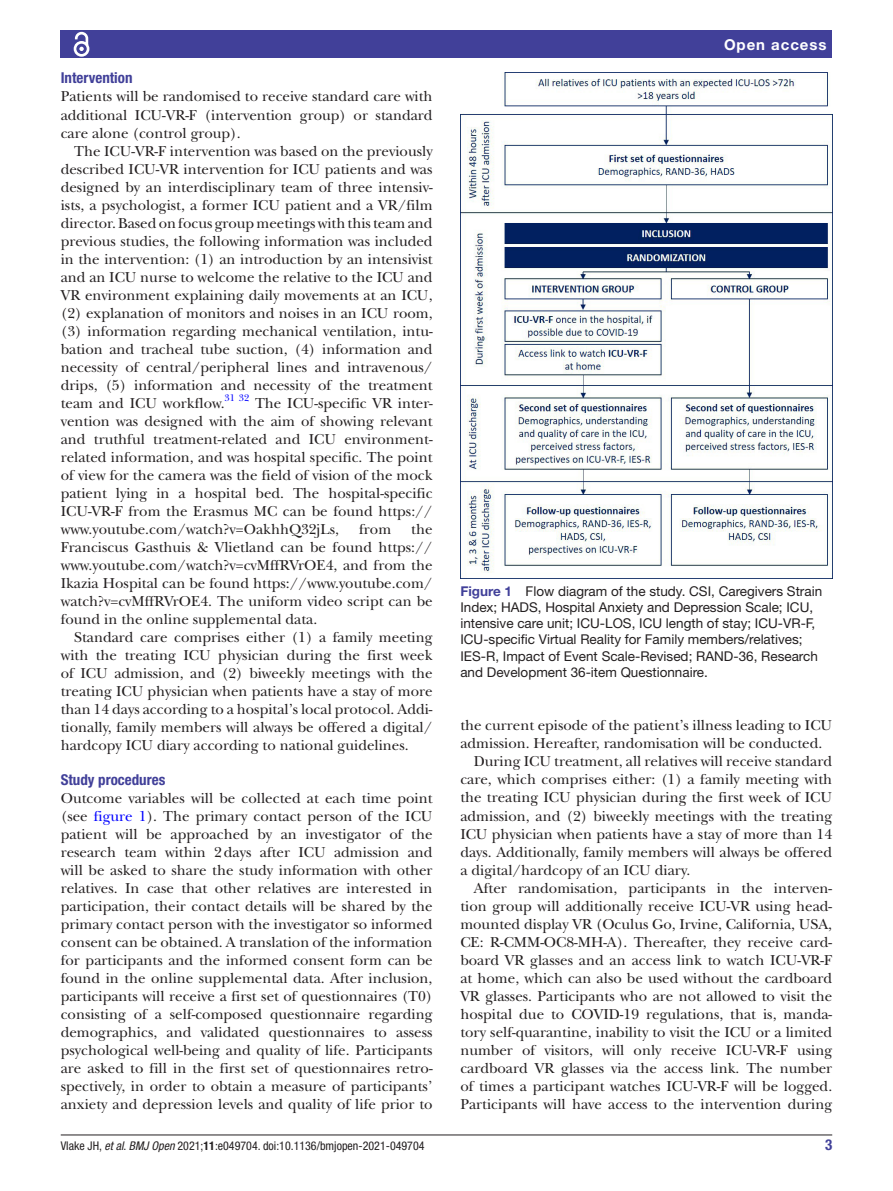
<style>
.page{position:relative;width:893px;height:1191px;background:#fff}
.page>*{position:absolute;margin:0;border:0;box-sizing:border-box;transform-origin:0 0}
.t1{font:15px/18px "New Baskerville";color:#231f20;text-align:justify}
.t2{font:700 condensed 15px "Helvetica Neue LT Std";color:#414099}
.t3{font:700 15px "Helvetica Neue LT Std";letter-spacing:.065em;color:#fff}
.t4{font:13.5px/16.2px "Helvetica Neue LT Std";color:#231f20}
.t5{font:condensed 12px "Helvetica Neue LT Std";color:#231f20}
.t6{font:9.9px "New Baskerville";color:#00f}
.s1{color:#00f}
.s2{font-weight:700;color:#414099}
.s3{font-style:italic}
.s4{font-weight:700}
</style>
<div class="page">
<hr style="left:61px;top:1134px;width:771px;height:1px;background:#231f20">
<div style="left:61px;top:31px;width:771px;height:27px;background:#414099"></div>
<svg style="left:73px;top:31px;width:17px;height:26px"></svg>
<img style="left:460px;top:73px;width:372px;height:505px">
<p class="t2" style="left:61px;top:69px;width:73px">Intervention</p>
<p class="t1" style="left:61px;top:88px;width:373px">Patients will be randomised to receive standard care with additional ICU-VR-F (intervention group) or standard care alone (control group).</p>
<p class="t1" style="left:61px;top:142px;width:373px;text-indent:14px">The ICU-VR-F intervention was based on the previously described ICU-VR intervention for ICU patients and was designed by an interdisciplinary team of three intensiv&shy;ists, a psychologist, a former ICU patient and a VR/film director. Based on focus group meetings with this team and previous studies, the following information was included in the intervention: (1) an introduction by an intensivist and an ICU nurse to welcome the relative to the ICU and VR environment explaining daily movements at an ICU, (2) explanation of monitors and noises in an ICU room, (3) information regarding mechanical ventilation, intu&shy;bation and tracheal tube suction, (4) information and necessity of central/peripheral lines and intravenous/ drips, (5) information and necessity of the treatment team and ICU workflow.</p>
<p class="t6" style="left:225px;top:392px;width:26px">31 32</p>
<p class="t1" style="left:61px;top:394px;width:373px;text-indent:194px">The ICU-specific VR inter&shy;vention was designed with the aim of showing relevant and truthful treatment-related and ICU environment&shy;related information, and was hospital specific. The point of view for the camera was the field of vision of the mock patient lying in a hospital bed. The hospital-specific ICU-VR-F from the Erasmus MC can be found https:// www.youtube.com/watch?v=OakhhQ32jLs,</p>
<p class="t1" style="left:61px;top:520px;width:373px;text-indent:351px">the Franciscus Gasthuis &amp; Vlietland can be found https:// www.youtube.com/watch?v=cvMffRVrOE4, and from the Ikazia Hospital can be found https://www.youtube.com/ watch?v=cvMffRVrOE4. The uniform video script can be found in the online supplemental data.</p>
<p class="t1" style="left:61px;top:628px;width:373px;text-indent:13px">Standard care comprises either (1) a family meeting with the treating ICU physician during the first week of ICU admission, and (2) biweekly meetings with the treating ICU physician when patients have a stay of more than 14 days according to a hospital’s local protocol. Addi&shy;tionally, family members will always be offered a digital/ hardcopy ICU diary according to national guidelines.</p>
<p class="t2" style="left:61px;top:771px;width:106px">Study procedures</p>
<p class="t1" style="left:61px;top:789px;width:373px">Outcome variables will be collected at each time point (see <span class="s1">figure 1</span>). The primary contact person of the ICU patient will be approached by an investigator of the research team within 2days after ICU admission and will be asked to share the study information with other relatives. In case that other relatives are interested in participation, their contact details will be shared by the primary contact person with the investigator so informed consent can be obtained. A translation of the information for participants and the informed consent form can be found in the online supplemental data. After inclusion, participants will receive a first set of questionnaires (T0) consisting of a self-composed questionnaire regarding demographics, and validated questionnaires to assess psychological well-being and quality of life. Participants are asked to fill in the first set of questionnaires retro&shy;spectively, in order to obtain a measure of participants’ anxiety and depression levels and quality of life prior to</p>
<p class="t1" style="left:359px;top:520px;width:34px">from</p>
<p class="t3" style="left:724px;top:35px;width:104px">Open access</p>
<p class="t4" style="left:460px;top:583px;width:363px"><span class="s2">Figure 1</span> Flow diagram of the study. CSI, Caregivers Strain Index; HADS, Hospital Anxiety and Depression Scale; ICU, intensive care unit; ICU-LOS, ICU length of stay; ICU-VR-F, ICU-specific Virtual Reality for Family members/relatives; IES-R, Impact of Event Scale-Revised; RAND-36, Research and Development 36-item Questionnaire.</p>
<p class="t1" style="left:460px;top:716px;width:373px">the current episode of the patient’s illness leading to ICU</p>
<p class="t1" style="left:460px;top:734px;width:364px">admission. Hereafter, randomisation will be conducted.</p>
<p class="t1" style="left:474px;top:752px;width:360px">During ICU treatment, all relatives will receive standard</p>
<p class="t1" style="left:460px;top:770px;width:373px">care, which comprises either: (1) a family meeting with</p>
<p class="t1" style="left:460px;top:788px;width:373px">the treating ICU physician during the first week of ICU</p>
<p class="t1" style="left:460px;top:806px;width:373px">admission, and (2) biweekly meetings with the treating</p>
<p class="t1" style="left:460px;top:824px;width:373px">ICU physician when patients have a stay of more than 14</p>
<p class="t1" style="left:460px;top:843px;width:373px">days. Additionally, family members will always be offered</p>
<p class="t1" style="left:460px;top:861px;width:231px">a digital/hardcopy of an ICU diary.</p>
<p class="t1" style="left:474px;top:879px;width:360px">After randomisation, participants in the interven-</p>
<p class="t1" style="left:460px;top:897px;width:373px">tion group will additionally receive ICU-VR using head-</p>
<p class="t1" style="left:460px;top:915px;width:373px">mounted display VR (Oculus Go, Irvine, California, USA,</p>
<p class="t1" style="left:460px;top:933px;width:373px">CE: R-CMM-OC8-MH-A). Thereafter, they receive card-</p>
<p class="t1" style="left:460px;top:951px;width:373px">board VR glasses and an access link to watch ICU-VR-F</p>
<p class="t1" style="left:460px;top:969px;width:373px">at home, which can also be used without the cardboard</p>
<p class="t1" style="left:460px;top:987px;width:373px">VR glasses. Participants who are not allowed to visit the</p>
<p class="t1" style="left:460px;top:1005px;width:373px">hospital due to COVID-19 regulations, that is, manda-</p>
<p class="t1" style="left:460px;top:1023px;width:373px">tory self-quarantine, inability to visit the ICU or a limited</p>
<p class="t1" style="left:460px;top:1041px;width:373px">number of visitors, will only receive ICU-VR-F using</p>
<p class="t1" style="left:460px;top:1059px;width:373px">cardboard VR glasses via the access link. The number</p>
<p class="t1" style="left:460px;top:1077px;width:373px">of times a participant watches ICU-VR-F will be logged.</p>
<p class="t1" style="left:460px;top:1095px;width:373px">Participants will have access to the intervention during</p>
<p class="t5" style="left:61px;top:1138px;width:365px">Vlake JH, <span class="s3">et al</span>. <span class="s3">BMJ Open</span> 2021;<span class="s4">11</span>:e049704. doi:10.1136/bmjopen-2021-049704</p>
<p class="t2" style="left:825px;top:1135px;width:9px">3</p>
</div>
